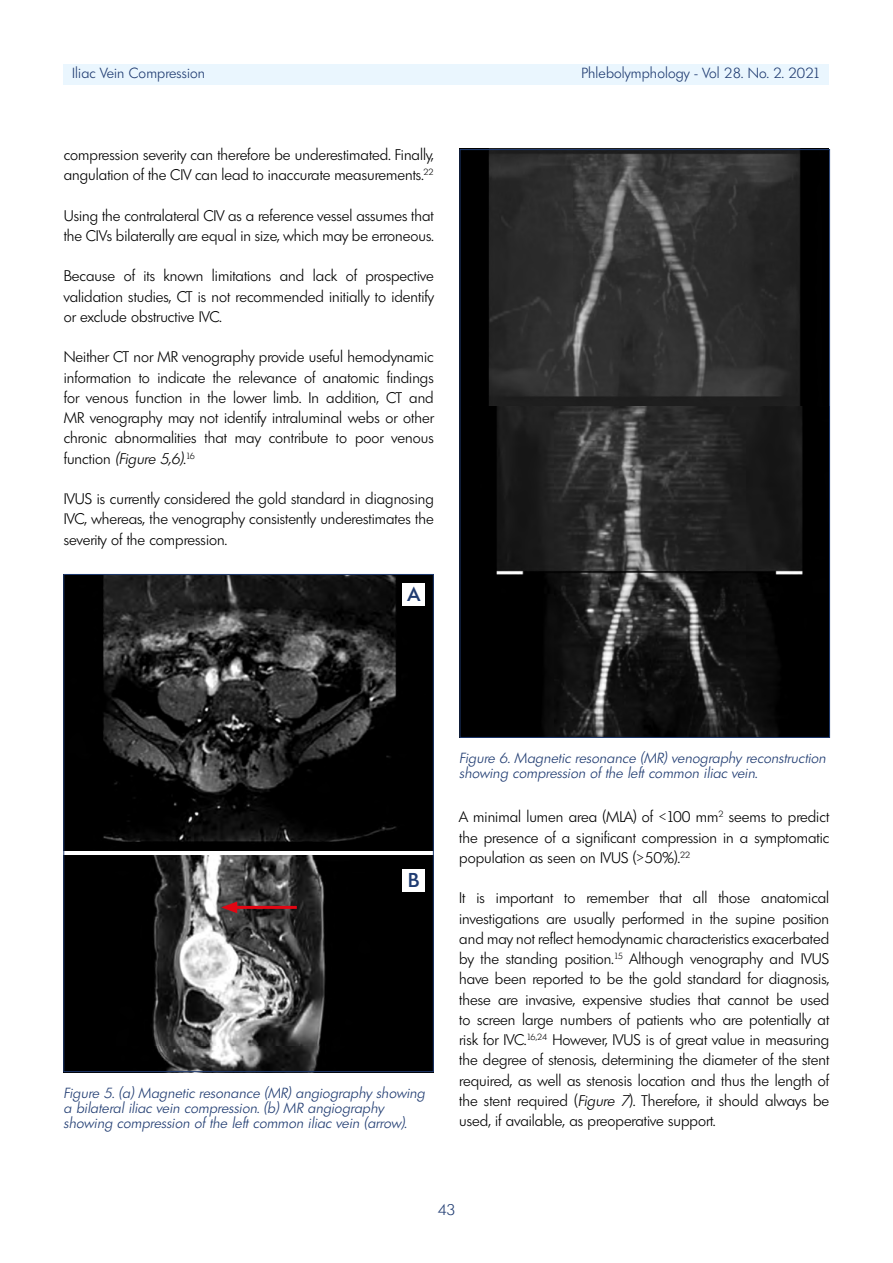
<style>
.page{position:relative;width:893px;height:1263px;background:#fff}
.page>*{position:absolute;margin:0;border:0;box-sizing:border-box;transform-origin:0 0}
.t1{font:500 19.5px "Limerick";color:#1f3b71}
.t2{font:300 15px/20.2px "Limerick";color:#000;text-align:justify}
.t3{font:300 15px "Ilimerick";color:#000}
.t4{font:300 15px "Limerick";color:#1f3b71}
.t5{font:300 14.25px/15px "Ilimerick";letter-spacing:.01em;color:#1f3b71}
.t6{font:300 14.25px "Limerick";letter-spacing:.01em;color:#1f3b71}
.s1{font-family:"Limerick"}
.s2{font-family:"Ilimerick"}
</style>
<div class="page">
<div style="left:64px;top:64px;width:765px;height:20px;background:#eaf6fe"></div>
<img style="left:65px;top:576px;width:367px;height:275px">
<img style="left:65px;top:855px;width:367px;height:215px">
<hr style="left:231px;top:906px;width:66px;height:3px;background:#e30613">
<svg style="left:221px;top:901px;width:16px;height:12px"></svg>
<div style="left:402px;top:583px;width:23px;height:23px;background:#fff"></div>
<div style="left:402px;top:869px;width:23px;height:23px;background:#fff"></div>
<img style="left:459px;top:149px;width:369px;height:257px">
<svg style="left:459px;top:406px;width:369px;height:332px;background:#1c1c1c"></svg>
<p class="t6" style="left:72px;top:65px;width:134px">Iliac Vein Compression</p>
<p class="t6" style="left:581px;top:65px;width:241px">Phlebolymphology - Vol 28. No. 2. 2021</p>
<p class="t2" style="left:64px;top:145px;width:371px">compression severity can therefore be underestimated. Finally, angulation of the CIV can lead to inaccurate measurements.<sup>22</sup></p>
<p class="t2" style="left:64px;top:205px;width:371px">Using the contralateral CIV as a reference vessel assumes that the CIVs bilaterally are equal in size, which may be erroneous.</p>
<p class="t2" style="left:64px;top:266px;width:371px">Because of its known limitations and lack of prospective validation studies, CT is not recommended initially to identify or exclude obstructive IVC.</p>
<p class="t2" style="left:64px;top:347px;width:371px">Neither CT nor MR venography provide useful hemodynamic information to indicate the relevance of anatomic findings for venous function in the lower limb. In addition, CT and MR venography may not identify intraluminal webs or other chronic abnormalities that may contribute to poor venous</p>
<p class="t3" style="left:64px;top:450px;width:133px"><span class="s1">function</span> (Figure 5,6).<sup>16</sup></p>
<p class="t2" style="left:64px;top:489px;width:371px">IVUS is currently considered the gold standard in diagnosing IVC, whereas, the venography consistently underestimates the severity of the compression.</p>
<h1 class="t1" style="left:408px;top:582px;width:14px">A</h1>
<h1 class="t1" style="left:408px;top:868px;width:13px">B</h1>
<p class="t5" style="left:64px;top:1085px;width:363px">Figure 5. (a) Magnetic resonance (MR) angiography showing a bilateral iliac vein compression. (b) MR angiography showing compression of the left common iliac vein (arrow).</p>
<p class="t5" style="left:459px;top:751px;width:368px">Figure 6. Magnetic resonance (MR) venography reconstruction showing compression of the left common iliac vein.</p>
<p class="t2" style="left:459px;top:807px;width:371px">A minimal lumen area (MLA) of &lt;100 mm<sup>2</sup> seems to predict the presence of a significant compression in a symptomatic population as seen on IVUS (&gt;50%).<sup>22</sup></p>
<p class="t2" style="left:459px;top:888px;width:371px">It is important to remember that all those anatomical investigations are usually performed in the supine position and may not reflect hemodynamic characteristics exacerbated by the standing position.<sup>15</sup> Although venography and IVUS have been reported to be the gold standard for diagnosis, these are invasive, expensive studies that cannot be used to screen large numbers of patients who are potentially at risk for IVC.<sup>16,24</sup> However, IVUS is of great value in measuring the degree of stenosis, determining the diameter of the stent required, as well as stenosis location and thus the length of the stent required (<span class="s2">Figure 7</span>). Therefore, it should always be used, if available, as preoperative support.</p>
<p class="t4" style="left:438px;top:1200px;width:19px">43</p>
</div>
